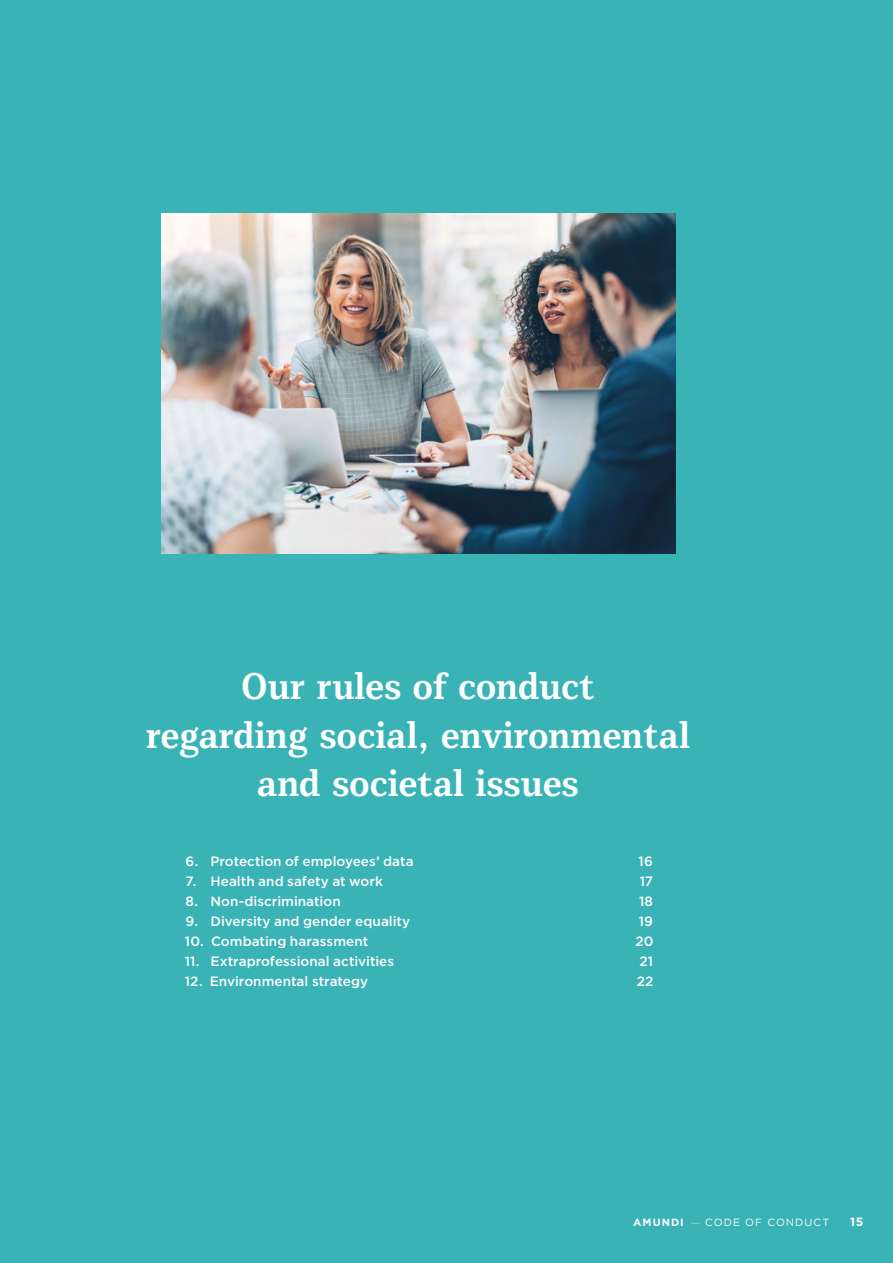
<style>
.page{position:relative;width:893px;height:1263px;background:#39b3b6}
.page>*{position:absolute;margin:0;border:0;box-sizing:border-box;transform-origin:0 0}
.t1{font:700 36.6px/48.3px "Mediator Serif Web Narrow";color:#fff;text-align:center}
.t2{font:500 13.5px "Gotham";color:#fff}
.t3{font:700 12px "Gotham";color:#fdfeff}
.t4{font:10.5px "Gotham";letter-spacing:.1em;color:#fdfeff}
.s1{font-weight:700}
.s2{font-weight:100;font-size:16.5px}
</style>
<div class="page">
<img style="left:161px;top:214px;width:515px;height:340px">
<h1 class="t1" style="left:146px;top:664px;width:545px">Our rules of conduct<br>regarding social, environmental and societal issues</h1>
<p class="t2" style="left:186px;top:852px;width:230px">6. Protection of employees’ data</p>
<p class="t2" style="left:639px;top:852px;width:16px">16</p>
<p class="t2" style="left:186px;top:872px;width:199px">7. Health and safety at work</p>
<p class="t2" style="left:640px;top:872px;width:15px">17</p>
<p class="t2" style="left:186px;top:892px;width:157px">8. Non-discrimination</p>
<p class="t2" style="left:639px;top:892px;width:16px">18</p>
<p class="t2" style="left:186px;top:912px;width:226px">9. Diversity and gender equality</p>
<p class="t2" style="left:639px;top:912px;width:16px">19</p>
<p class="t2" style="left:185px;top:932px;width:185px">10. Combating harassment</p>
<p class="t2" style="left:635px;top:932px;width:20px">20</p>
<p class="t2" style="left:185px;top:952px;width:211px">11. Extraprofessional activities</p>
<p class="t2" style="left:639px;top:952px;width:15px">21</p>
<p class="t2" style="left:185px;top:972px;width:185px">12. Environmental strategy</p>
<p class="t2" style="left:637px;top:972px;width:18px">22</p>
<p class="t2" style="left:351px;top:873px;width:13px">w</p>
<p class="t4" style="left:633px;top:1216px;width:197px"><span class="s1">AMUNDI</span> <span class="s2">-</span>CODE OF CONDUCT</p>
<p class="t3" style="left:850px;top:1214px;width:15px">15</p>
</div>
